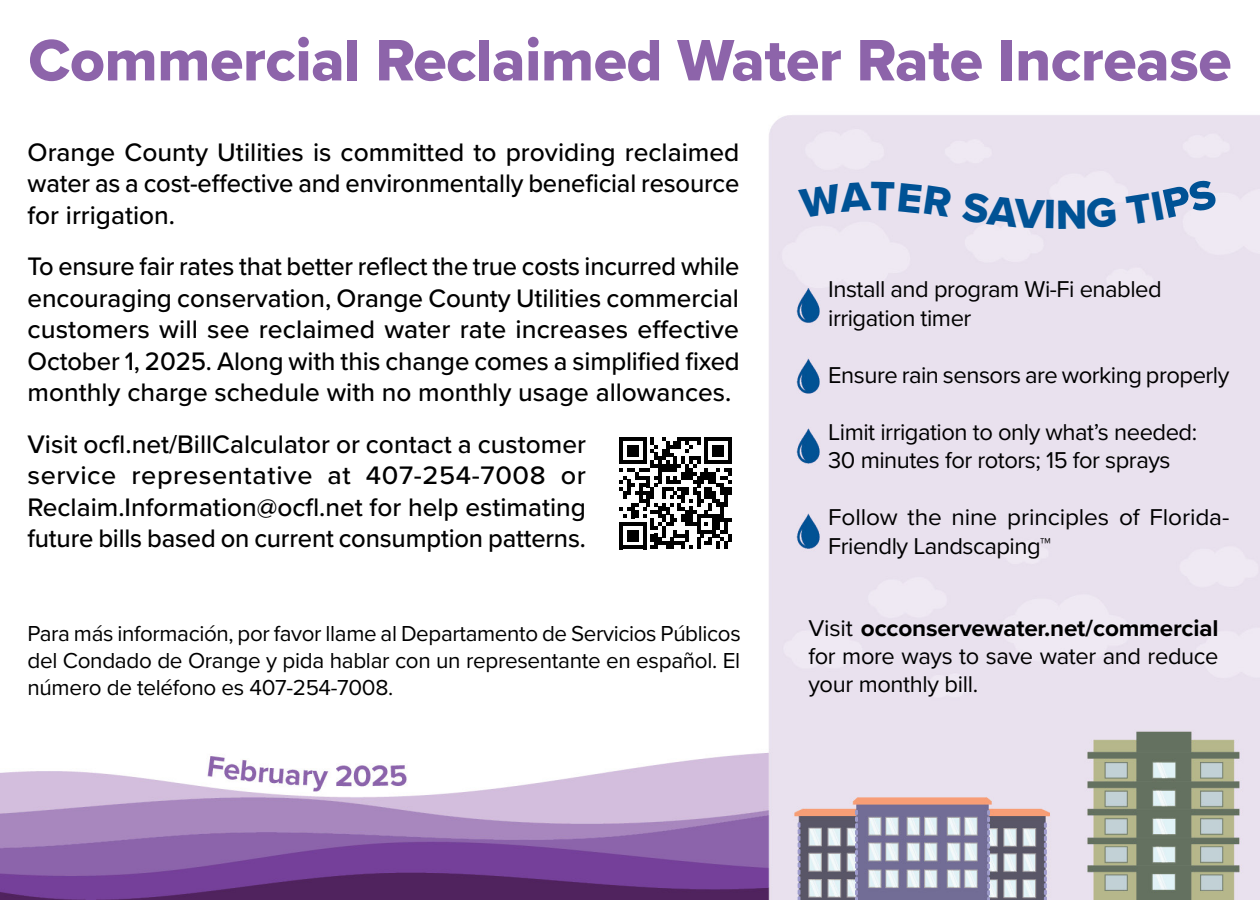
<style>
.page{position:relative;width:1260px;height:900px;background:#fff}
.page>*{position:absolute;margin:0;border:0;box-sizing:border-box;transform-origin:0 0}
.t1{font:60.5px "Proxima Nova Extrabld";letter-spacing:-.005em;color:#8d64aa}
.Paragraph_Style_1{font:500 26.25px/31.5px "Proxima Nova";letter-spacing:-.005em;color:#000;text-align:justify}
.Paragraph_Style_2{font:23.75px/28.5px "Proxima Nova";letter-spacing:-.02em;color:#000}
.Paragraph_Style_2-2{font:22.5px/27px "Proxima Nova";letter-spacing:-.015em;color:#000;text-align:justify}
.s1{font-weight:700}
</style>
<div class="page">
<img style="left:0;top:115px;width:1260px;height:785px">
<svg style="left:619px;top:437px;width:112px;height:112px"></svg>
<div style="left:798px;top:182px;width:318px;height:47px;background:#e9e1ee"></div>
<div style="left:1126px;top:178px;width:92px;height:46px;background:#e9e1ee"></div>
<p class="t1" style="left:28px;top:15px;width:1205px">Commercial Reclaimed Water Rate Increase</p>
<p class="Paragraph_Style_1" style="left:28px;top:135px;width:714px">Orange County Utilities is committed to providing reclaimed water as a cost-effective and environmentally beneficial resource for irrigation.</p>
<p class="Paragraph_Style_1" style="left:28px;top:250px;width:714px">To ensure fair rates that better reflect the true costs incurred while encouraging conservation, Orange County Utilities commercial customers will see reclaimed water rate increases effective October 1, 2025. Along with this change comes a simplified fixed monthly charge schedule with no monthly usage allowances.</p>
<p class="Paragraph_Style_1" style="left:28px;top:427px;width:560px">Visit ocfl.net/BillCalculator or contact a customer service representative at 407-254-7008 or Reclaim.Information@ocfl.net for help estimating future bills based on current consumption patterns.</p>
<p class="Paragraph_Style_2" style="left:828px;top:274px;width:335px">Install and program Wi-Fi enabled irrigation timer</p>
<p class="Paragraph_Style_2" style="left:828px;top:359px;width:403px">Ensure rain sensors are working properly</p>
<p class="Paragraph_Style_2" style="left:828px;top:416px;width:371px">Limit irrigation to only what’s needed:</p>
<p class="Paragraph_Style_2" style="left:828px;top:445px;width:344px">30 minutes for rotors; 15 for sprays</p>
<p class="Paragraph_Style_2" style="left:828px;top:502px;width:403px">Follow the nine principles of Florida-<br>Friendly Landscaping™</p>
<p class="Paragraph_Style_2-2" style="left:28px;top:619px;width:715px">Para más información, por favor llame al Departamento de Servicios Públicos del Condado de Orange y pida hablar con un representante en español. El número de teléfono es 407-254-7008.</p>
<p class="Paragraph_Style_2" style="left:808px;top:612px;width:412px;text-align:justify">Visit <span class="s1">occonservewater.net/commercial </span>for more ways to save water and reduce your monthly bill.</p>
</div>
